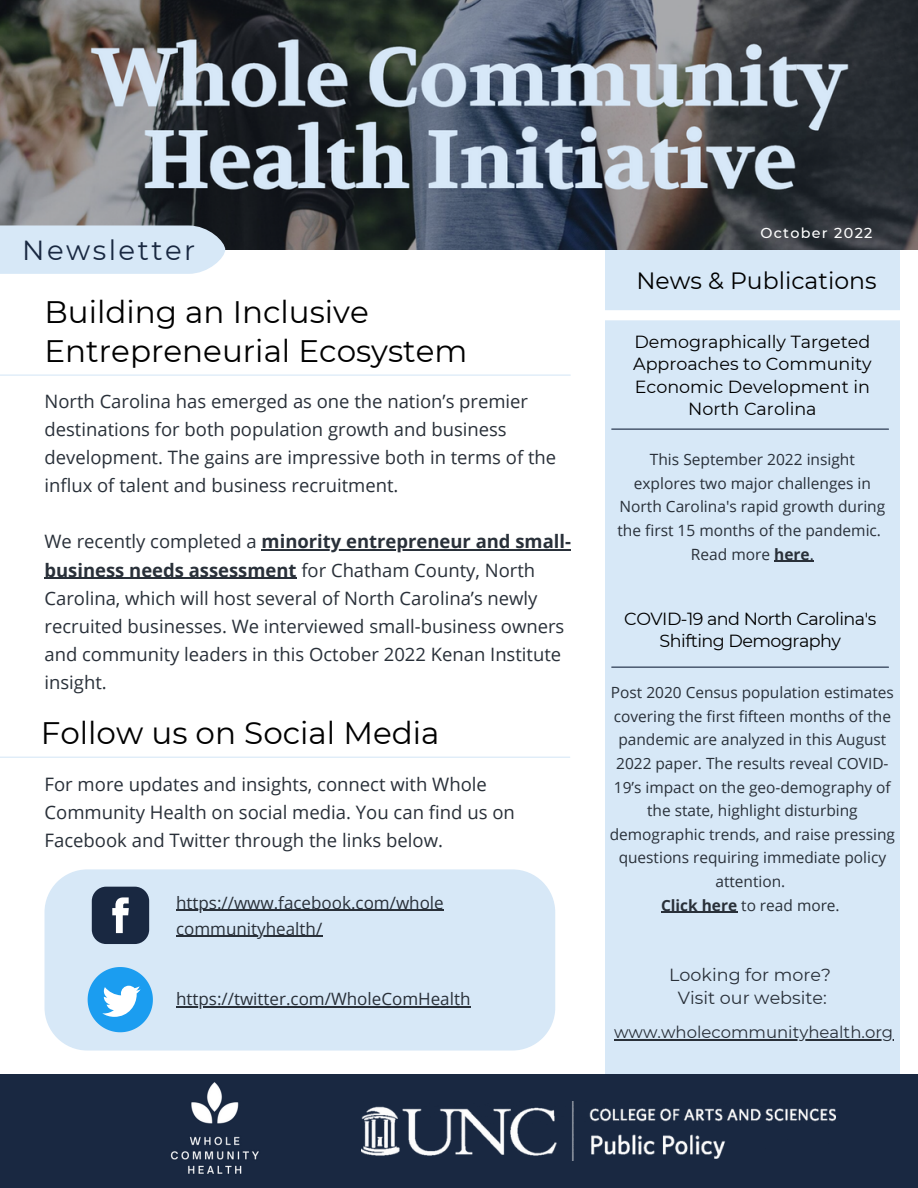
<style>
.page{position:relative;width:918px;height:1188px;background:#fff}
.page>*{position:absolute;margin:0;border:0;box-sizing:border-box;transform-origin:0 0}
.t1{font:31.05px/39.3px "Montserrat";color:#000}
.t2{font:27.6px "Montserrat";letter-spacing:.09em;color:#192841}
.t3{font:23.55px "Montserrat";color:#000}
.t4{font:18.45px/28.2px "Open Sans";color:#293039}
.t5{font:17.55px/22.5px "Montserrat";color:#000;text-align:center}
.t6{font:17.55px/22.5px "Montserrat";letter-spacing:-.03em;color:#000;text-align:center}
.t7{font:17.55px/22.5px "Montserrat";color:#293039;text-align:center}
.t8{font:16.95px/25.8px "Open Sans";color:#293039}
.t9{font:16.5px "Montserrat";color:#293039}
.t10{font:15.45px/23.7px "Open Sans";color:#293039;text-align:center}
.t11{font:500 14.4px "Montserrat";letter-spacing:.09em;color:#fff}
.s1{font-weight:700}
</style>
<div class="page">
<div style="left:605px;top:250px;width:295px;height:865px;background:#d7e8f7"></div>
<div style="left:45px;top:869px;width:510px;height:182px;background:#d7e8f7"></div>
<div style="left:0;top:1074px;width:918px;height:114px;background:#192841"></div>
<img style="left:0;top:0;width:918px;height:250px">
<div style="left:0;top:225px;width:225px;height:49px;background:#d7e8f7"></div>
<hr style="left:0;top:375px;width:570px;height:1px;background:#d7e8f7">
<img style="left:361px;top:1101px;width:474px;height:60px">
<img style="left:170px;top:1082px;width:89px;height:92px">
<hr style="left:612px;top:667px;width:276px;height:1px;background:#192841">
<hr style="left:612px;top:429px;width:276px;height:1px;background:#192841">
<hr style="left:0;top:757px;width:570px;height:1px;background:#d7e8f7">
<div style="left:576px;top:310px;width:342px;height:10px;background:#fff"></div>
<svg style="left:92px;top:887px;width:57px;height:57px;background:#3a485e"></svg>
<svg style="left:88px;top:967px;width:65px;height:65px"></svg>
<hr style="left:262px;top:550px;width:309px;height:1px;background:#293039">
<hr style="left:45px;top:578px;width:252px;height:1px;background:#293039">
<hr style="left:774px;top:561px;width:36px;height:1px;background:#293039">
<hr style="left:661px;top:912px;width:76px;height:1px;background:#293039">
<hr style="left:176px;top:910px;width:268px;height:1px;background:#293039">
<hr style="left:176px;top:936px;width:146px;height:1px;background:#293039">
<hr style="left:176px;top:1006px;width:295px;height:1px;background:#293039">
<hr style="left:614px;top:1039px;width:279px;height:1px;background:#293039">
<h2 class="t2" style="left:22px;top:233px;width:175px">Newsletter</h2>
<h1 class="t1" style="left:45px;top:292px;width:425px">Building an Inclusive<br>Entrepreneurial Ecosystem</h1>
<p class="t4" style="left:45px;top:387px;width:513px">North Carolina has emerged as one the nation’s premier destinations for both population growth and business development. The gains are impressive both in terms of the influx of talent and business recruitment.</p>
<p class="t4" style="left:45px;top:527px;width:528px">We recently completed a <span class="s1">minority entrepreneur and small&shy;business needs assessment</span> for Chatham County, North Carolina, which will host several of North Carolina’s newly recruited businesses. We interviewed small-business owners and community leaders in this October 2022 Kenan Institute insight.</p>
<h1 class="t1" style="left:41px;top:713px;width:400px">Follow us on Social Media</h1>
<p class="t4" style="left:45px;top:769px;width:472px">For more updates and insights, connect with Whole<br>Community Health on social media. You can find us on<br>Facebook and Twitter through the links below.</p>
<p class="t8" style="left:176px;top:889px;width:269px">https://www.facebook.com/whole communityhealth/</p>
<p class="t8" style="left:176px;top:985px;width:296px">https://twitter.com/WholeComHealth</p>
<p class="t11" style="left:760px;top:224px;width:114px">October 2022</p>
<p class="t3" style="left:636px;top:266px;width:242px">News &amp; Publications</p>
<p class="t5" style="left:633px;top:330px;width:240px">Demographically Targeted<br>Approaches to Community<br>Economic Development in<br>North Carolina</p>
<p class="t10" style="left:617px;top:447px;width:269px">This September 2022 insight explores two major challenges in<br>North Carolina's rapid growth during the first 15 months of the pandemic.<br>Read more <span class="s1">here</span>.</p>
<p class="t6" style="left:624px;top:607px;width:254px">COVID-19 and North Carolina's<br>Shifting Demography</p>
<p class="t10" style="left:610px;top:680px;width:287px">Post 2020 Census population estimates covering the first fifteen months of the pandemic are analyzed in this August 2022 paper. The results reveal COVID-19’s impact on the geo-demography of the state, highlight disturbing demographic trends, and raise pressing questions requiring immediate policy attention.<br><span class="s1">Click here</span> to read more.</p>
<p class="t7" style="left:669px;top:964px;width:163px">Looking for more?<br>Visit our website:</p>
<p class="t9" style="left:614px;top:1022px;width:281px">www.wholecommunityhealth.org</p>
</div>
